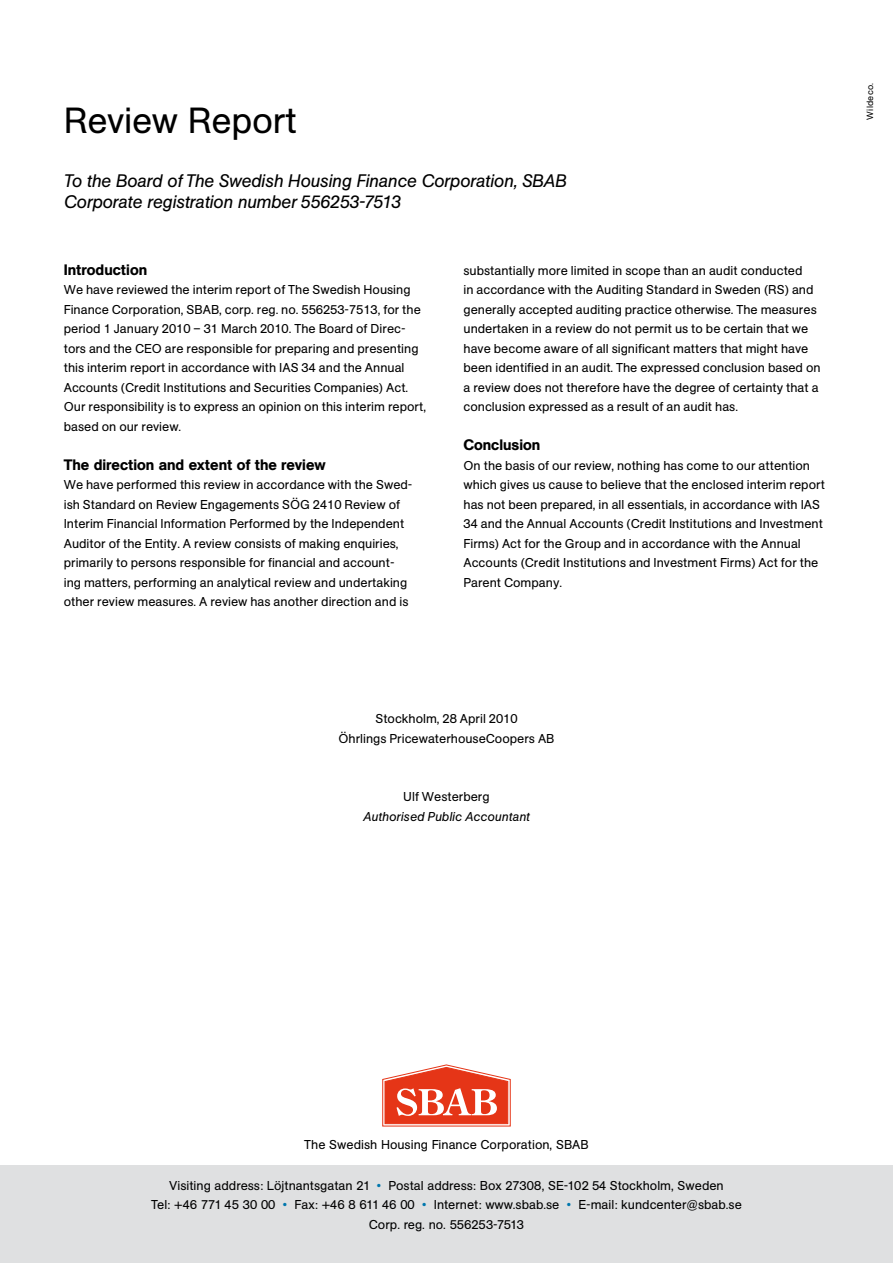
<style>
.page{position:relative;width:893px;height:1263px;background:#fff}
.page>*{position:absolute;margin:0;border:0;box-sizing:border-box;transform-origin:0 0}
.t1{font:36px "AG Book BQ";letter-spacing:-.01em;color:#000}
.t2{font:italic 18px/21px "AG Book BQ";letter-spacing:-.02em;color:#000}
.t3{font:500 15px "AG Book BQ";color:#000}
.t4{font:12.75px/19.5px "AG Book BQ";color:#000}
.t5{font:italic 12.75px "AG Book BQ";color:#000}
.t6{font:9px "AG Book BQ";letter-spacing:.025em;color:#000}
.s1{color:#0077ad}
</style>
<div class="page">
<div style="left:0;top:1165px;width:893px;height:98px;background:#dfe0e1"></div>
<svg style="left:382px;top:1065px;width:129px;height:61px"></svg>
<h1 class="t1" style="left:64px;top:101px;width:235px">Review Report</h1>
<h2 class="t2" style="left:64px;top:171px;width:503px">To the Board of The Swedish Housing Finance Corporation, SBAB<br>Corporate registration number 556253-7513</h2>
<p class="t3" style="left:64px;top:260px;width:85px">Introduction</p>
<p class="t4" style="left:64px;top:280px;width:364px">We have reviewed the interim report of The Swedish Housing Finance Corporation, SBAB, corp. reg. no. 556253-7513, for the period 1 January 2010 – 31 March 2010. The Board of Direc&shy;tors and the CEO are responsible for preparing and presenting this interim report in accordance with IAS 34 and the Annual Accounts (Credit Institutions and Securities Companies) Act.<br>Our responsibility is to express an opinion on this interim report, based on our review.</p>
<p class="t3" style="left:64px;top:455px;width:263px">The direction and extent of the review</p>
<p class="t4" style="left:64px;top:475px;width:350px">We have performed this review in accordance with the Swed&shy;ish Standard on Review Engagements SÖG 2410 Review of Interim Financial Information Performed by the Independent Auditor of the Entity. A review consists of making enquiries, primarily to persons responsible for financial and account&shy;ing matters, performing an analytical review and undertaking other review measures. A review has another direction and is</p>
<p class="t4" style="left:463px;top:261px;width:359px">substantially more limited in scope than an audit conducted<br>in accordance with the Auditing Standard in Sweden (RS) and generally accepted auditing practice otherwise. The measures undertaken in a review do not permit us to be certain that we have become aware of all significant matters that might have been identified in an audit. The expressed conclusion based on a review does not therefore have the degree of certainty that a conclusion expressed as a result of an audit has.</p>
<p class="t3" style="left:463px;top:436px;width:78px">Conclusion</p>
<p class="t4" style="left:463px;top:456px;width:363px">On the basis of our review, nothing has come to our attention which gives us cause to believe that the enclosed interim report has not been prepared, in all essentials, in accordance with IAS 34 and the Annual Accounts (Credit Institutions and Investment Firms) Act for the Group and in accordance with the Annual Accounts (Credit Institutions and Investment Firms) Act for the Parent Company.</p>
<p class="t6" style="left:865px;top:120px;width:38px;rotate:-90deg">Wildeco.</p>
<p class="t4" style="left:338px;top:709px;width:217px;text-align:center">Stockholm, 28 April 2010<br>Öhrlings PricewaterhouseCoopers AB</p>
<p class="t4" style="left:403px;top:787px;width:88px">Ulf Westerberg</p>
<p class="t5" style="left:363px;top:809px;width:168px">Authorised Public Accountant</p>
<p class="t4" style="left:304px;top:1135px;width:286px">The Swedish Housing Finance Corporation, SBAB</p>
<p class="t4" style="left:151px;top:1176px;width:592px;text-align:center">Visiting address: Löjtnantsgatan 21 <span class="s1">•</span> Postal address: Box 27308, SE-102 54 Stockholm, Sweden<br>Tel: +46 771 45 30 00 <span class="s1">•</span> Fax: +46 8 611 46 00 <span class="s1">•</span> Internet: www.sbab.se <span class="s1">•</span> E-mail: kundcenter@sbab.se<br>Corp. reg. no. 556253-7513</p>
</div>
